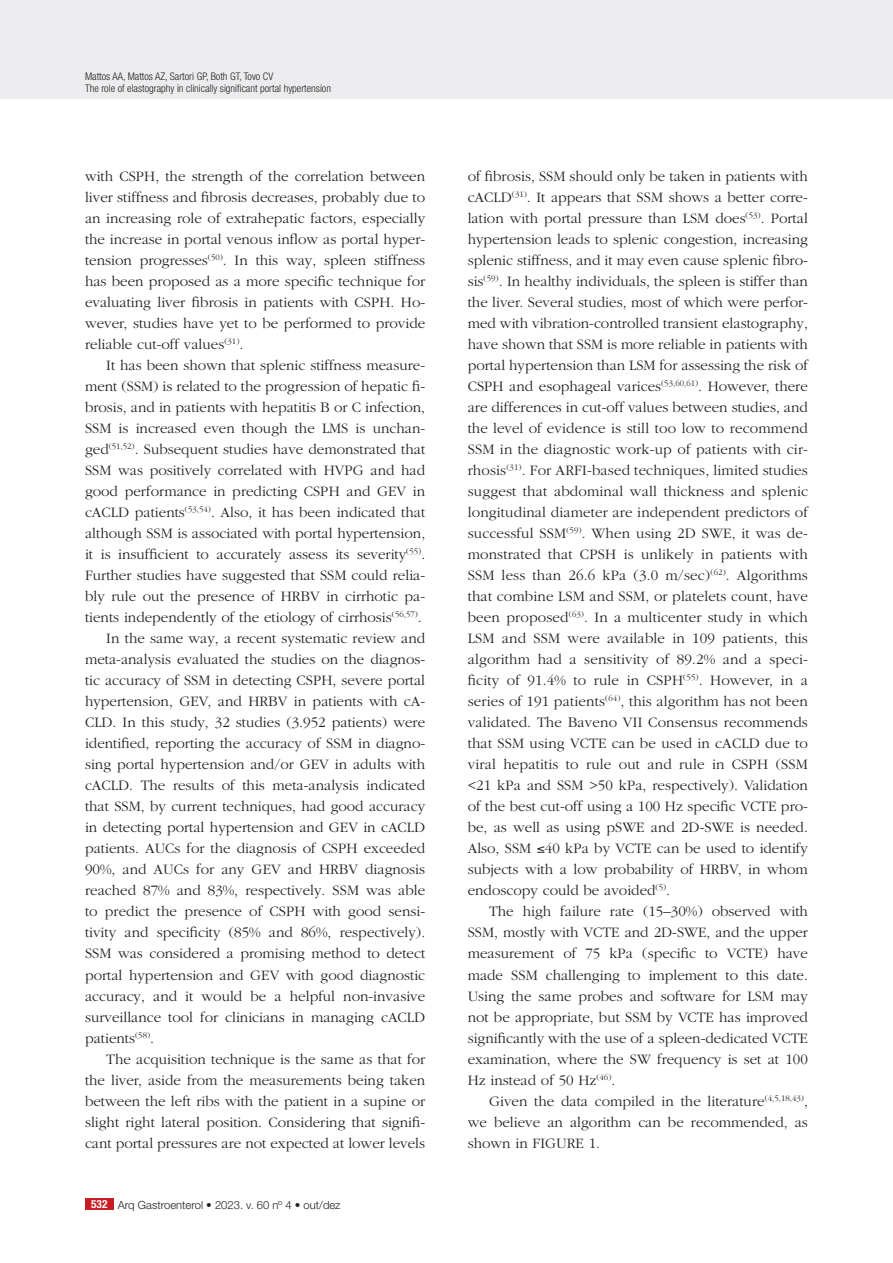
<style>
.page{position:relative;width:893px;height:1263px;background:#fff}
.page>*{position:absolute;margin:0;border:0;box-sizing:border-box;transform-origin:0 0}
.Body_Text{font:300 15px/21px "Garamond";color:#231f20;text-align:justify}
.t1{font:300 11.25px "Helvetica Neue LT Pro";color:#231f20}
.t2{font:700 condensed 11.25px "Helvetica Neue LT Pro";color:#fff}
.t3{font:300 condensed 10.5px/12px "Helvetica Neue LT Pro";color:#231f20}
</style>
<div class="page">
<div style="left:85px;top:1198px;width:29px;height:12px;background:#c61c22"></div>
<div style="left:0;top:0;width:893px;height:99px;background:#ececee"></div>
<p class="t3" style="left:85px;top:70px;width:248px">Mattos AA, Mattos AZ, Sartori GP, Both GT, Tovo CV<br>The role of elastography in clinically significant portal hypertension</p>
<p class="Body_Text" style="left:85px;top:166px;width:342px">with CSPH, the strength of the correlation between liver stiffness and fibrosis decreases, probably due to an increasing role of extrahepatic factors, especially the increase in portal venous inflow as portal hyper&shy;tension progresses<sup>(50)</sup>. In this way, spleen stiffness has been proposed as a more specific technique for evaluating liver fibrosis in patients with CSPH. Ho&shy;wever, studies have yet to be performed to provide reliable cut-off values<sup>(31)</sup>.</p>
<p class="Body_Text" style="left:85px;top:355px;width:342px;text-indent:21px">It has been shown that splenic stiffness measure&shy;ment (SSM) is related to the progression of hepatic fi&shy;brosis, and in patients with hepatitis B or C infection, SSM is increased even though the LMS is unchan&shy;ged<sup>(51,52)</sup>. Subsequent studies have demonstrated that SSM was positively correlated with HVPG and had good performance in predicting CSPH and GEV in cACLD patients<sup>(53,54)</sup>. Also, it has been indicated that although SSM is associated with portal hypertension, it is insufficient to accurately assess its severity<sup>(55)</sup>.<br>Further studies have suggested that SSM could relia&shy;bly rule out the presence of HRBV in cirrhotic pa&shy;tients independently of the etiology of cirrhosis<sup>(56,57)</sup>.</p>
<p class="Body_Text" style="left:85px;top:628px;width:342px;text-indent:21px">In the same way, a recent systematic review and meta-analysis evaluated the studies on the diagnos&shy;tic accuracy of SSM in detecting CSPH, severe portal hypertension, GEV, and HRBV in patients with cA-CLD. In this study, 32 studies (3.952 patients) were identified, reporting the accuracy of SSM in diagno&shy;sing portal hypertension and/or GEV in adults with cACLD. The results of this meta-analysis indicated that SSM, by current techniques, had good accuracy in detecting portal hypertension and GEV in cACLD patients. AUCs for the diagnosis of CSPH exceeded 90%, and AUCs for any GEV and HRBV diagnosis reached 87% and 83%, respectively. SSM was able to predict the presence of CSPH with good sensi&shy;tivity and specificity (85% and 86%, respectively).<br>SSM was considered a promising method to detect portal hypertension and GEV with good diagnostic accuracy, and it would be a helpful non-invasive surveillance tool for clinicians in managing cACLD patients<sup>(58)</sup>.</p>
<p class="Body_Text" style="left:85px;top:1048px;width:342px;text-indent:21px">The acquisition technique is the same as that for the liver, aside from the measurements being taken between the left ribs with the patient in a supine or slight right lateral position. Considering that signifi&shy;cant portal pressures are not expected at lower levels</p>
<p class="t2" style="left:91px;top:1197px;width:18px">532</p>
<p class="t1" style="left:118px;top:1198px;width:224px">Arq Gastroenterol • 2023. v. 60 nº 4 • out/dez</p>
<p class="Body_Text" style="left:468px;top:166px;width:342px">of fibrosis, SSM should only be taken in patients with cACLD<sup>(31)</sup>. It appears that SSM shows a better corre&shy;lation with portal pressure than LSM does<sup>(53)</sup>. Portal hypertension leads to splenic congestion, increasing splenic stiffness, and it may even cause splenic fibro&shy;sis<sup>(59)</sup>. In healthy individuals, the spleen is stiffer than the liver. Several studies, most of which were perfor&shy;med with vibration-controlled transient elastography, have shown that SSM is more reliable in patients with portal hypertension than LSM for assessing the risk of CSPH and esophageal varices<sup>(53,60,61)</sup>. However, there are differences in cut-off values between studies, and the level of evidence is still too low to recommend SSM in the diagnostic work-up of patients with cir&shy;rhosis<sup>(31)</sup>. For ARFI-based techniques, limited studies suggest that abdominal wall thickness and splenic longitudinal diameter are independent predictors of successful SSM<sup>(59)</sup>. When using 2D SWE, it was de&shy;monstrated that CPSH is unlikely in patients with SSM less than 26.6 kPa (3.0 m/sec)<sup>(62)</sup>. Algorithms that combine LSM and SSM, or platelets count, have been proposed<sup>(63)</sup>. In a multicenter study in which LSM and SSM were available in 109 patients, this algorithm had a sensitivity of 89.2% and a speci&shy;ficity of 91.4% to rule in CSPH<sup>(55)</sup>. However, in a series of 191 patients<sup>(64)</sup>, this algorithm has not been validated. The Baveno VII Consensus recommends that SSM using VCTE can be used in cACLD due to viral hepatitis to rule out and rule in CSPH (SSM &lt;21 kPa and SSM &gt;50 kPa, respectively). Validation of the best cut-off using a 100 Hz specific VCTE pro&shy;be, as well as using pSWE and 2D-SWE is needed.<br>Also, SSM ≤40 kPa by VCTE can be used to identify subjects with a low probability of HRBV, in whom endoscopy could be avoided<sup>(5)</sup>.</p>
<p class="Body_Text" style="left:468px;top:901px;width:342px;text-indent:21px">The high failure rate (15–30%) observed with SSM, mostly with VCTE and 2D-SWE, and the upper measurement of 75 kPa (specific to VCTE) have made SSM challenging to implement to this date.<br>Using the same probes and software for LSM may not be appropriate, but SSM by VCTE has improved significantly with the use of a spleen-dedicated VCTE examination, where the SW frequency is set at 100<br>Hz instead of 50 Hz<sup>(46)</sup>.</p>
<p class="Body_Text" style="left:468px;top:1090px;width:342px;text-indent:21px">Given the data compiled in the literature<sup>(4,5,18,43)</sup>, we believe an algorithm can be recommended, as shown in FIGURE 1.</p>
</div>
